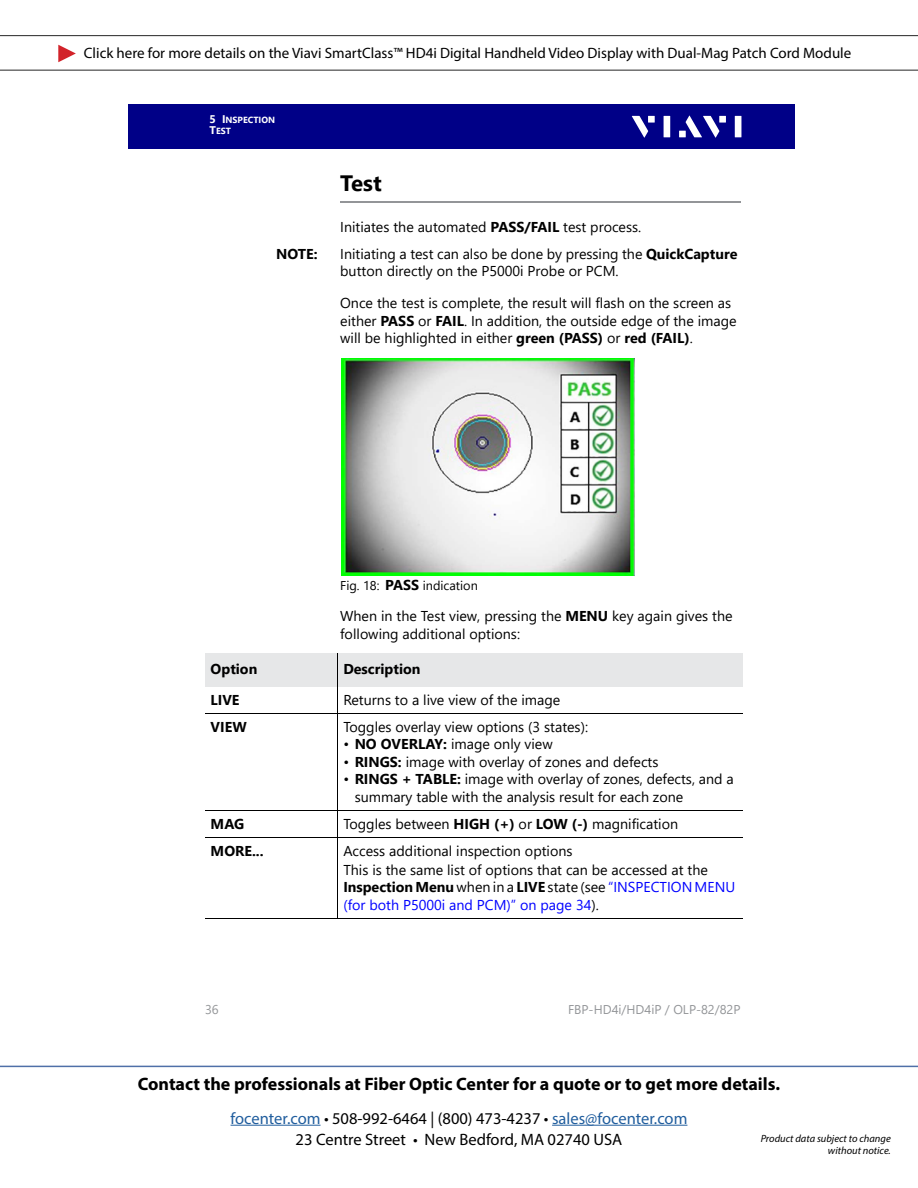
<style>
.page{position:relative;width:918px;height:1188px;background:#fff}
.page>*{position:absolute;margin:0;border:0;box-sizing:border-box;transform-origin:0 0}
.t1{font:700 22.2px "Segoe UI";color:#000}
.t2{font:700 18px "Myriad Pro";color:#000}
.t3{font:16.5px "Myriad Pro";color:#215e9e}
.t4{font:16.5px "Myriad Pro";color:#000}
.t5{font:15px "Myriad Pro";color:#000}
.t6{font:14.25px/17.4px "Segoe UI";color:#000}
.t7{font:14.25px/17.4px "Segoe UI";color:#00f}
.t8{font:700 14.25px "Segoe UI";color:#000}
.t9{font:12.75px "Segoe UI";color:#939598}
.t10{font:12.75px "Segoe UI";color:#000}
.t11{font:italic 10.5px/12.6px "Myriad Pro";color:#000;text-align:right}
.t12{font:700 8.85px/11.2px "Segoe UI";color:#fff}
.s1{font-size:11.1px}
.s2{font-weight:700}
.s3{font-weight:700;font-size:14.25px}
.s4{font-weight:700;color:#000}
.s5{color:#000}
</style>
<div class="page">
<hr style="left:231px;top:1125px;width:90px;height:1px;background:#215e9e">
<hr style="left:552px;top:1125px;width:135px;height:1px;background:#215e9e">
<hr style="left:0;top:1066px;width:918px;height:1px;background:#4f70a8">
<hr style="left:0;top:70px;width:918px;height:1px;background:#262626">
<svg style="left:58px;top:45px;width:18px;height:17px"></svg>
<hr style="left:0;top:35px;width:918px;height:1px;background:#262626">
<div style="left:129px;top:104px;width:666px;height:45px;background:#000087"></div>
<svg style="left:632px;top:116px;width:16px;height:22px"></svg>
<div style="left:648px;top:116px;width:7px;height:7px;background:#fff"></div>
<div style="left:664px;top:116px;width:6px;height:21px;background:#fff"></div>
<div style="left:719px;top:116px;width:7px;height:7px;background:#fff"></div>
<div style="left:735px;top:116px;width:6px;height:21px;background:#fff"></div>
<svg style="left:686px;top:116px;width:33px;height:22px"></svg>
<div style="left:679px;top:131px;width:7px;height:6px;background:#fff"></div>
<hr style="left:341px;top:201px;width:400px;height:2px;background:#939598">
<img style="left:341px;top:359px;width:293px;height:217px">
<div style="left:205px;top:653px;width:133px;height:33px;background:#e6e7e8"></div>
<div style="left:338px;top:653px;width:405px;height:33px;background:#e6e7e8"></div>
<hr style="left:337px;top:653px;width:1px;height:266px;background:#000">
<hr style="left:205px;top:713px;width:538px;height:1px;background:#000">
<hr style="left:205px;top:810px;width:538px;height:1px;background:#000">
<hr style="left:205px;top:837px;width:538px;height:1px;background:#000">
<hr style="left:205px;top:918px;width:538px;height:1px;background:#000">
<p class="t5" style="left:84px;top:44px;width:769px">Click here for more details on the Viavi SmartClass™ HD4i Digital Handheld Video Display with Dual-Mag Patch Cord Module</p>
<p class="t12" style="left:210px;top:114px;width:67px"><span class="s1">5 I</span>NSPECTION<br><span class="s1">T</span>EST</p>
<h1 class="t1" style="left:340px;top:162px;width:43px">Test</h1>
<p class="t6" style="left:340px;top:217px;width:303px">Initiates the automated <span class="s2">PASS/FAIL</span> test process.</p>
<p class="t8" style="left:276px;top:241px;width:43px">NOTE:</p>
<p class="t6" style="left:340px;top:244px;width:399px">Initiating a test can also be done by pressing the <span class="s2">QuickCapture </span>button directly on the P5000i Probe or PCM.</p>
<p class="t6" style="left:340px;top:293px;width:398px">Once the test is complete, the result will flash on the screen as either <span class="s2">PASS</span> or <span class="s2">FAIL</span>. In addition, the outside edge of the image will be highlighted in either <span class="s2">green (PASS)</span> or <span class="s2">red (FAIL)</span>.</p>
<p class="t10" style="left:340px;top:573px;width:139px">Fig. 18: <span class="s3">PASS</span> indication</p>
<p class="t6" style="left:340px;top:606px;width:394px">When in the Test view, pressing the <span class="s2">MENU</span> key again gives the following additional options:</p>
<p class="t8" style="left:211px;top:656px;width:48px">Option</p>
<p class="t8" style="left:343px;top:656px;width:79px">Description</p>
<p class="t8" style="left:211px;top:686px;width:30px">LIVE</p>
<p class="t6" style="left:343px;top:690px;width:218px">Returns to a live view of the image</p>
<p class="t8" style="left:211px;top:713px;width:38px">VIEW</p>
<p class="t6" style="left:343px;top:717px;width:246px">Toggles overlay view options (3 states):</p>
<p class="t6" style="left:343px;top:734px;width:211px">• <span class="s2">NO OVERLAY:</span> image only view</p>
<p class="t6" style="left:343px;top:752px;width:317px">• <span class="s2">RINGS:</span> image with overlay of zones and defects</p>
<p class="t6" style="left:355px;top:769px;width:380px;text-indent:-11px">• <span class="s2">RINGS + TABLE:</span> image with overlay of zones, defects, and a summary table with the analysis result for each zone</p>
<p class="t8" style="left:211px;top:810px;width:35px">MAG</p>
<p class="t6" style="left:343px;top:814px;width:336px">Toggles between <span class="s2">HIGH (+)</span> or <span class="s2">LOW (-)</span> magnification</p>
<p class="t8" style="left:211px;top:837px;width:55px">MORE...</p>
<p class="t6" style="left:343px;top:840px;width:366px;line-height:19px">Access additional inspection options<br>This is the same list of options that can be accessed at the</p>
<p class="t7" style="left:343px;top:877px;width:393px"><span class="s4">Inspection Menu</span> <span class="s5">when in a</span> <span class="s4">LIVE</span> <span class="s5">state (see</span> “INSPECTION MENU (for both P5000i and PCM)” on page 34<span class="s5">).</span></p>
<p class="t9" style="left:205px;top:998px;width:15px">36</p>
<p class="t9" style="left:568px;top:998px;width:174px">FBP-HD4i/HD4iP / OLP-82/82P</p>
<p class="t2" style="left:138px;top:1072px;width:644px">Contact the professionals at Fiber Optic Center for a quote or to get more details.</p>
<p class="t3" style="left:231px;top:1108px;width:458px">focenter.com <span class="s5">• 508-992-6464 | (800) 473-4237 •</span> sales@focenter.com</p>
<p class="t4" style="left:296px;top:1129px;width:328px">23 Centre Street • New Bedford, MA 02740 USA</p>
<p class="t11" style="left:761px;top:1132px;width:132px">Product data subject to change without notice.</p>
</div>
